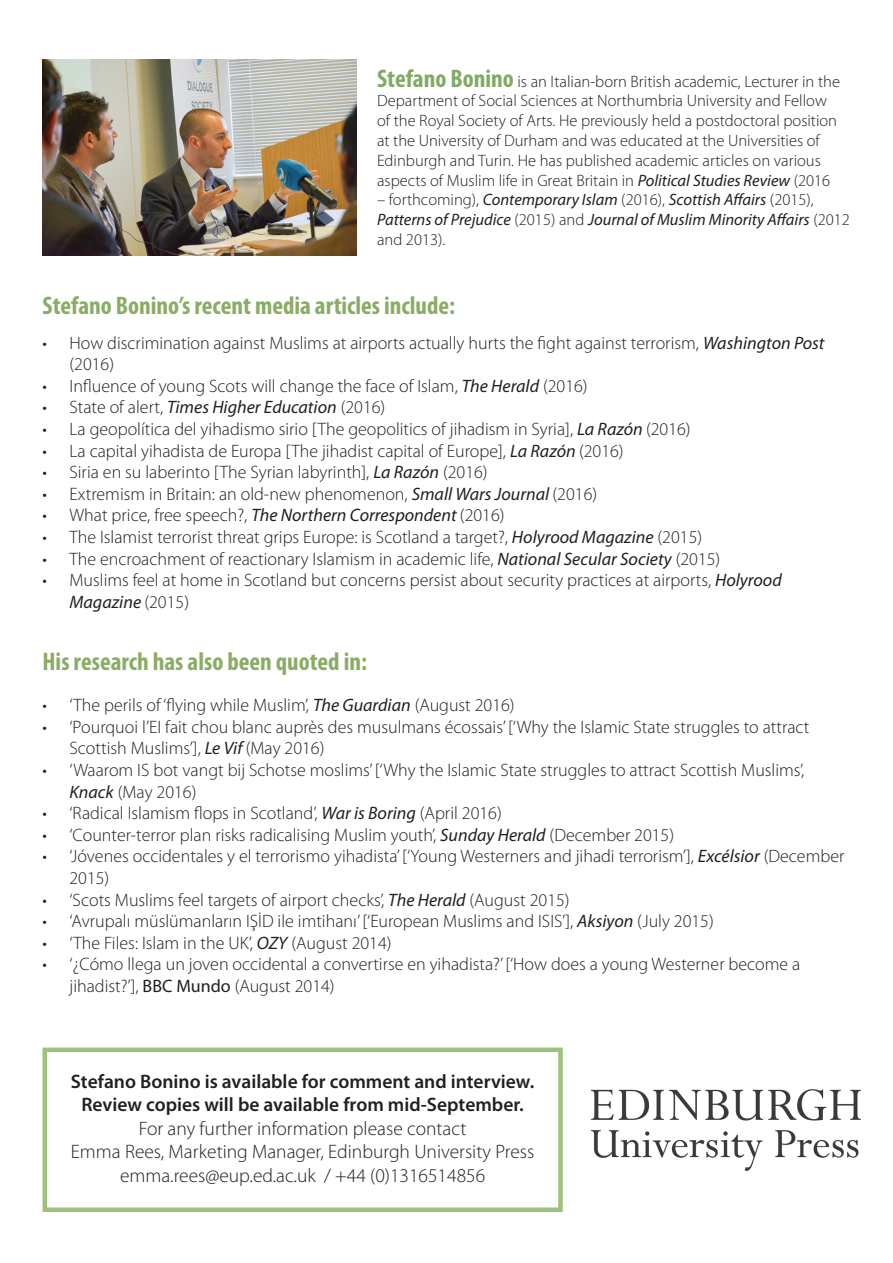
<style>
.page{position:relative;width:893px;height:1263px;background:#fff}
.page>*{position:absolute;margin:0;border:0;box-sizing:border-box;transform-origin:0 0}
.t1{font:700 condensed 25.5px "Myriad Pro";color:#89ad65}
.t2{font:300 19.5px/23.4px "Myriad Pro";color:#231f20;text-align:center}
.t3{font:600 19.5px/23.4px "Myriad Pro";color:#231f20;text-align:center}
.t4{font:300 18px/21.6px "Myriad Pro";color:#231f20}
.t5{font:300 16.5px/19.8px "Myriad Pro";color:#231f20}
.t6{font:italic 16.5px/19.8px "Myriad Pro";color:#231f20}
.s1{font-weight:700;font-stretch:condensed;font-size:25.5px;color:#81aa64}
.s2{font-weight:400;font-style:italic}
.s3{font-weight:300;font-style:normal}
.s4{font-weight:400}
</style>
<div class="page">
<img style="left:591px;top:1089px;width:270px;height:82px">
<div style="left:43px;top:1047px;width:520px;height:165px;border:4px solid #9fc17b"></div>
<img style="left:43px;top:60px;width:313px;height:195px">
<p class="t5" style="left:377px;top:72px;width:464px"><span class="s1">Stefano Bonino</span> is an Italian-born British academic, Lecturer in the Department of Social Sciences at Northumbria University and Fellow of the Royal Society of Arts. He previously held a postdoctoral position at the University of Durham and was educated at the Universities of Edinburgh and Turin. He has published academic articles on various aspects of Muslim life in Great Britain in <span class="s2">Political Studies Review</span> (2016</p>
<p class="t6" style="left:377px;top:190px;width:474px"><span class="s3">– forthcoming),</span> Contemporary Islam <span class="s3">(2016),</span> Scottish Affairs <span class="s3">(2015),<br></span>Patterns of Prejudice <span class="s3">(2015) and</span> Journal of Muslim Minority Affairs <span class="s3">(2012 and 2013).</span></p>
<h1 class="t1" style="left:43px;top:290px;width:414px">Stefano Bonino’s recent media articles include:</h1>
<p class="t4" style="left:70px;top:332px;width:756px;text-indent:-27px">• How discrimination against Muslims at airports actually hurts the fight against terrorism, <span class="s2">Washington Post </span>(2016)</p>
<p class="t4" style="left:43px;top:375px;width:547px">• Influence of young Scots will change the face of Islam, <span class="s2">The Herald</span> (2016)</p>
<p class="t4" style="left:43px;top:397px;width:344px">• State of alert, <span class="s2">Times Higher Education</span> (2016)</p>
<p class="t4" style="left:43px;top:418px;width:650px">• La geopolítica del yihadismo sirio [The geopolitics of jihadism in Syria], <span class="s2">La Razón</span> (2016)</p>
<p class="t4" style="left:43px;top:440px;width:583px">• La capital yihadista de Europa [The jihadist capital of Europe], <span class="s2">La Razón</span> (2016)</p>
<p class="t4" style="left:43px;top:462px;width:447px">• Siria en su laberinto [The Syrian labyrinth], <span class="s2">La Razón</span> (2016)</p>
<p class="t4" style="left:43px;top:483px;width:556px">• Extremism in Britain: an old-new phenomenon, <span class="s2">Small Wars Journal</span> (2016)</p>
<p class="t4" style="left:43px;top:505px;width:464px">• What price, free speech?, <span class="s2">The Northern Correspondent</span> (2016)</p>
<p class="t4" style="left:43px;top:526px;width:661px">• The Islamist terrorist threat grips Europe: is Scotland a target?, <span class="s2">Holyrood Magazine</span> (2015)</p>
<p class="t4" style="left:43px;top:548px;width:679px">• The encroachment of reactionary Islamism in academic life, <span class="s2">National Secular Society</span> (2015)</p>
<p class="t4" style="left:70px;top:570px;width:714px;text-indent:-27px">• Muslims feel at home in Scotland but concerns persist about security practices at airports, <span class="s2">Holyrood<br>Magazine</span> (2015)</p>
<h1 class="t1" style="left:43px;top:645px;width:326px">His research has also been quoted in:</h1>
<p class="t4" style="left:43px;top:695px;width:474px">• ‘The perils of ‘flying while Muslim’, <span class="s2">The Guardian</span> (August 2016)</p>
<p class="t4" style="left:70px;top:716px;width:741px;text-indent:-27px">• ‘Pourquoi l’EI fait chou blanc auprès des musulmans écossais’ [‘Why the Islamic State struggles to attract<br>Scottish Muslims’], <span class="s2">Le Vif</span> (May 2016)</p>
<p class="t4" style="left:70px;top:759px;width:736px;text-indent:-27px">• ‘Waarom IS bot vangt bij Schotse moslims’ [‘Why the Islamic State struggles to attract Scottish Muslims’,<br><span class="s2">Knack</span> (May 2016)</p>
<p class="t4" style="left:43px;top:803px;width:461px">• ‘Radical Islamism flops in Scotland’, <span class="s2">War is Boring</span> (April 2016)</p>
<p class="t4" style="left:43px;top:824px;width:633px">• ‘Counter-terror plan risks radicalising Muslim youth’, <span class="s2">Sunday Herald</span> (December 2015)</p>
<p class="t4" style="left:70px;top:846px;width:776px;text-indent:-27px">• ‘Jóvenes occidentales y el terrorismo yihadista’ [‘Young Westerners and jihadi terrorism’], <span class="s2">Excélsior</span> (December<br>2015)</p>
<p class="t4" style="left:43px;top:889px;width:529px">• ‘Scots Muslims feel targets of airport checks’, <span class="s2">The Herald</span> (August 2015)</p>
<p class="t4" style="left:43px;top:911px;width:673px">• ‘Avrupalı müslümanların IŞİD ile imtihanı’ [‘European Muslims and ISIS’], <span class="s2">Aksiyon</span> (July 2015)</p>
<p class="t4" style="left:43px;top:932px;width:351px">• ‘The Files: Islam in the UK’, <span class="s2">OZY</span> (August 2014)</p>
<p class="t4" style="left:70px;top:954px;width:732px;text-indent:-27px">• ‘¿Cómo llega un joven occidental a convertirse en yihadista?’ [‘How does a young Westerner become a jihadist?’], <span class="s4">BBC Mundo</span> (August 2014)</p>
<p class="t3" style="left:71px;top:1069px;width:465px">Stefano Bonino is available for comment and interview.<br>Review copies will be available from mid-September.</p>
<p class="t2" style="left:71px;top:1117px;width:465px">For any further information please contact<br>Emma Rees, Marketing Manager, Edinburgh University Press emma.rees@eup.ed.ac.uk / +44 (0)1316514856</p>
</div>
